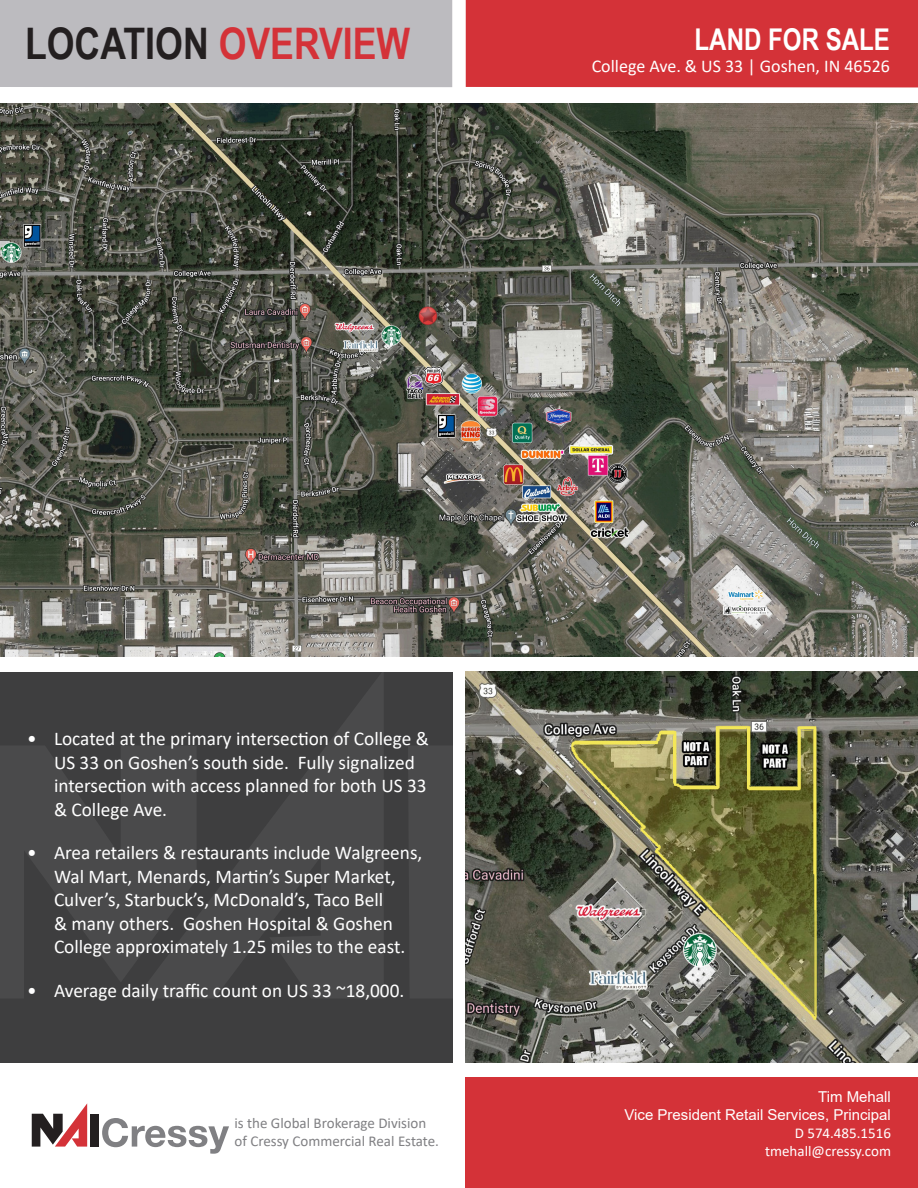
<style>
.page{position:relative;width:918px;height:1188px;background:#fff}
.page>*{position:absolute;margin:0;border:0;box-sizing:border-box;transform-origin:0 0}
.t1{font:700 43.5px "Arial Narrow";color:#231f20}
.t2{font:700 30px "Arial Narrow";color:#fff}
.t3{font:19.5px/23.4px "Calibri";color:#fff}
.t4{font:18px "Calibri";color:#fff}
.t5{font:15px/18px "Calibri";color:#808083}
.t6{font:15px/18px "Arial";color:#fff;text-align:right}
.t7{font:15px/18px "Calibri";color:#fff;text-align:right}
.s1{color:#d43238}
</style>
<div class="page">
<div style="left:466px;top:1078px;width:452px;height:110px;background:#d43238"></div>
<div style="left:90px;top:1114px;width:9px;height:33px;background:#231f20"></div>
<svg style="left:32px;top:1103px;width:55px;height:44px"></svg>
<svg style="left:102px;top:1118px;width:127px;height:36px"></svg>
<div style="left:466px;top:0;width:452px;height:87px;background:#d43238"></div>
<img style="left:0;top:672px;width:452px;height:391px">
<img style="left:0;top:104px;width:918px;height:553px">
<img style="left:466px;top:672px;width:452px;height:391px">
<div style="left:0;top:0;width:452px;height:87px;background:#bcbbbf"></div>
<p class="t1" style="left:25px;top:10px;width:387px">LOCATION <span class="s1">OVERVIEW</span></p>
<h2 class="t2" style="left:695px;top:17px;width:197px">LAND FOR SALE</h2>
<p class="t4" style="left:592px;top:53px;width:300px">College Ave. &amp; US 33 | Goshen, IN 46526</p>
<p class="t3" style="left:54px;top:727px;width:376px;text-indent:-27px">• Located at the primary intersection of College &amp; US 33 on Goshen’s south side. Fully signalized intersection with access planned for both US 33 &amp; College Ave.</p>
<p class="t3" style="left:54px;top:841px;width:370px;text-indent:-27px">• Area retailers &amp; restaurants include Walgreens, Wal Mart, Menards, Martin’s Super Market, Culver’s, Starbuck’s, McDonald’s, Taco Bell<br>&amp; many others. Goshen Hospital &amp; Goshen College approximately 1.25 miles to the east.</p>
<p class="t3" style="left:27px;top:978px;width:379px">• Average daily traffic count on US 33 ~18,000.</p>
<p class="t5" style="left:234px;top:1114px;width:206px">is the Global Brokerage Division of Cressy Commercial Real Estate.</p>
<p class="t6" style="left:624px;top:1088px;width:268px">Tim Mehall<br>Vice President Retail Services, Principal</p>
<p class="t7" style="left:765px;top:1124px;width:127px">D 574.485.1516 tmehall@cressy.com</p>
</div>
